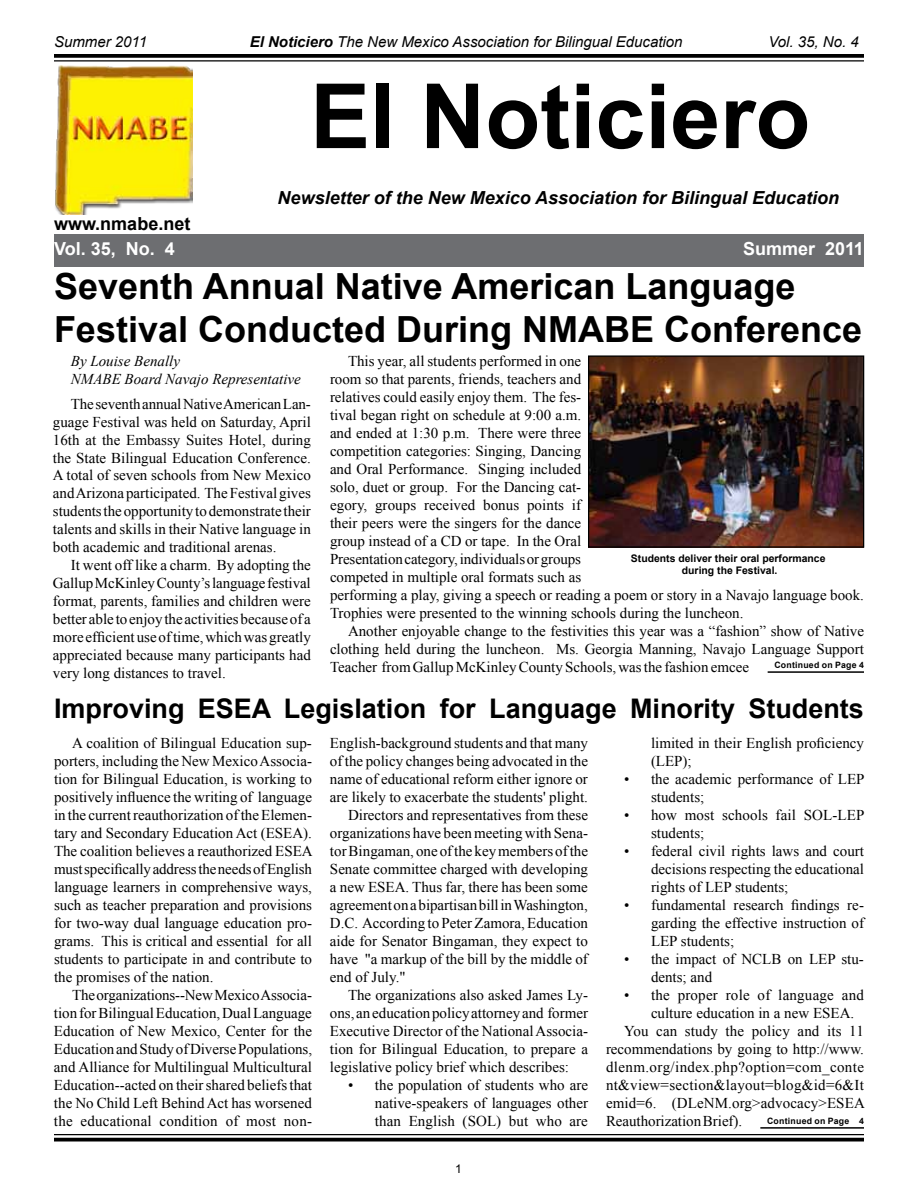
<style>
.page{position:relative;width:918px;height:1188px;background:#fff}
.page>*{position:absolute;margin:0;border:0;box-sizing:border-box;transform-origin:0 0}
.t1{font:700 90px "Arial";color:#000}
.t2{font:700 36px/43.2px "Arial";color:#000}
.t3{font:700 27px "Arial";color:#000}
.t4{font:italic 700 18px "Arial";color:#000}
.t5{font:700 18px "Arial";color:#fff}
.t6{font:700 18px "Arial";color:#000}
.t7{font:15px/18px "Times New Roman";color:#000;text-align:justify}
.t8{font:italic 15px "Arial";color:#000}
.t9{font:italic 15px/18px "Times New Roman";color:#000}
.t10{font:15px "Times New Roman";letter-spacing:.025em;color:#000}
.t11{font:15px "Times New Roman";letter-spacing:.02em;color:#000}
.t12{font:12px "Arial";color:#000}
.t13{font:700 10.35px/12.5px "Arial";color:#000;text-align:center}
.t14{font:700 8.7px "Arial";letter-spacing:.025em;color:#000}
.s1{font-weight:700}
</style>
<div class="page">
<svg style="left:54px;top:54px;width:810px;height:4px;background:#0f0f0f"></svg>
<hr style="left:54px;top:60px;width:810px;height:2px;background:#000">
<hr style="left:54px;top:1134px;width:810px;height:1px;background:#000">
<svg style="left:54px;top:1138px;width:810px;height:4px;background:#1f1f1f"></svg>
<hr style="left:768px;top:671px;width:96px;height:2px;background:#000">
<img style="left:590px;top:357px;width:272px;height:189px">
<div style="left:588px;top:355px;width:276px;height:193px;border:1px solid #000"></div>
<hr style="left:760px;top:1127px;width:104px;height:2px;background:#000">
<div style="left:54px;top:234px;width:810px;height:33px;background:#6d6e71"></div>
<img style="left:55px;top:65px;width:137px;height:149px">
<p class="t8" style="left:54px;top:32px;width:95px">Summer 2011</p>
<p class="t8" style="left:250px;top:32px;width:434px"><span class="s1">El Noticiero</span> The New Mexico Association for Bilingual Education</p>
<p class="t8" style="left:769px;top:32px;width:92px">Vol. 35, No. 4</p>
<h1 class="t1" style="left:310px;top:57px;width:502px">El Noticiero</h1>
<p class="t6" style="left:54px;top:212px;width:138px">www.nmabe.net</p>
<p class="t4" style="left:278px;top:186px;width:563px">Newsletter of the New Mexico Association for Bilingual Education</p>
<p class="t5" style="left:54px;top:237px;width:122px">Vol. 35, No. 4</p>
<p class="t5" style="left:743px;top:237px;width:122px">Summer 2011</p>
<h2 class="t2" style="left:54px;top:266px;width:810px">Seventh Annual Native American Language<br>Festival Conducted During NMABE Conference</h2>
<p class="t9" style="left:71px;top:352px;width:232px">By Louise Benally<br>NMABE Board Navajo Representative</p>
<p class="t7" style="left:53px;top:394px;width:260px;text-indent:18px">The seventh annual Native American Lan&shy;guage Festival was held on Saturday, April 16th at the Embassy Suites Hotel, during the State Bilingual Education Conference.<br>A total of seven schools from New Mexico and Arizona participated. The Festival gives students the opportunity to demonstrate their talents and skills in their Native language in both academic and traditional arenas.</p>
<p class="t7" style="left:53px;top:556px;width:260px;text-indent:18px">It went off like a charm. By adopting the Gallup McKinley County’s language festival format, parents, families and children were better able to enjoy the activities because of a more efficient use of time, which was greatly appreciated because many participants had very long distances to travel.</p>
<h3 class="t3" style="left:54px;top:690px;width:811px">Improving ESEA Legislation for Language Minority Students</h3>
<p class="t7" style="left:54px;top:734px;width:260px;text-indent:18px">A coalition of Bilingual Education sup&shy;porters, including the New Mexico Associa&shy;tion for Bilingual Education, is working to positively influence the writing of language in the current reauthorization of the Elemen&shy;tary and Secondary Education Act (ESEA).<br>The coalition believes a reauthorized ESEA must specifically address the needs of English language learners in comprehensive ways, such as teacher preparation and provisions for two-way dual language education pro&shy;grams. This is critical and essential for all students to participate in and contribute to the promises of the nation.</p>
<p class="t7" style="left:54px;top:986px;width:260px;text-indent:18px">The organizations--New Mexico Associa&shy;tion for Bilingual Education, Dual Language Education of New Mexico, Center for the Education and Study of Diverse Populations, and Alliance for Multilingual Multicultural Education--acted on their shared beliefs that the No Child Left Behind Act has worsened the educational condition of most non-</p>
<p class="t7" style="left:330px;top:352px;width:535px;text-align:left;text-indent:18px">This year, all students performed in one<br>room so that parents, friends, teachers and<br>relatives could easily enjoy them. The fes-<br>tival began right on schedule at 9:00 a.m.<br>and ended at 1:30 p.m. There were three<br>competition categories: Singing, Dancing<br>and Oral Performance. Singing included<br>solo, duet or group. For the Dancing cat-<br>egory, groups received bonus points if<br>their peers were the singers for the dance<br>group instead of a CD or tape. In the Oral<br>Presentation category, individuals or groups<br>competed in multiple oral formats such as<br>performing a play, giving a speech or reading a poem or story in a Navajo language book.<br>Trophies were presented to the winning schools during the luncheon.</p>
<p class="t7" style="left:330px;top:622px;width:536px;text-indent:18px">Another enjoyable change to the festivities this year was a “fashion” show of Native clothing held during the luncheon. Ms. Georgia Manning, Navajo Language Support Teacher from Gallup McKinley County Schools, was the fashion emcee</p>
<p class="t13" style="left:631px;top:552px;width:196px">Students deliver their oral performance during the Festival.</p>
<p class="t14" style="left:774px;top:659px;width:91px">Continued on Page 4</p>
<p class="t7" style="left:330px;top:733px;width:260px">English-background students and that many</p>
<p class="t7" style="left:330px;top:751px;width:259px">of the policy changes being advocated in the</p>
<p class="t7" style="left:330px;top:769px;width:259px">name of educational reform either ignore or</p>
<p class="t7" style="left:330px;top:787px;width:260px">are likely to exacerbate the students' plight.</p>
<p class="t7" style="left:348px;top:805px;width:242px">Directors and representatives from these</p>
<p class="t7" style="left:330px;top:823px;width:260px">organizations have been meeting with Sena-</p>
<p class="t7" style="left:330px;top:841px;width:260px">tor Bingaman, one of the key members of the</p>
<p class="t7" style="left:330px;top:859px;width:260px">Senate committee charged with developing</p>
<p class="t7" style="left:330px;top:877px;width:259px">a new ESEA. Thus far, there has been some</p>
<p class="t7" style="left:330px;top:895px;width:259px">agreement on a bipartisan bill in Washington,</p>
<p class="t7" style="left:330px;top:913px;width:260px">D.C. According to Peter Zamora, Education</p>
<p class="t7" style="left:330px;top:931px;width:260px">aide for Senator Bingaman, they expect to</p>
<p class="t7" style="left:330px;top:949px;width:259px">have "a markup of the bill by the middle of</p>
<p class="t7" style="left:330px;top:967px;width:77px">end of July."</p>
<p class="t7" style="left:348px;top:985px;width:241px">The organizations also asked James Ly-</p>
<p class="t7" style="left:330px;top:1003px;width:260px">ons, an education policy attorney and former</p>
<p class="t7" style="left:330px;top:1021px;width:260px">Executive Director of the National Associa-</p>
<p class="t7" style="left:330px;top:1039px;width:259px">tion for Bilingual Education, to prepare a</p>
<p class="t7" style="left:330px;top:1057px;width:241px">legislative policy brief which describes:</p>
<p class="t7" style="left:375px;top:1075px;width:215px;text-indent:-27px">• the population of students who are native-speakers of languages other than English (SOL) but who are</p>
<p class="t7" style="left:651px;top:734px;width:214px">limited in their English proficiency (LEP);</p>
<p class="t7" style="left:651px;top:770px;width:215px;text-indent:-27px">• the academic performance of LEP students;</p>
<p class="t7" style="left:651px;top:806px;width:215px;text-indent:-27px">• how most schools fail SOL-LEP students;</p>
<p class="t7" style="left:651px;top:842px;width:215px;text-indent:-27px">• federal civil rights laws and court decisions respecting the educational rights of LEP students;</p>
<p class="t7" style="left:651px;top:896px;width:215px;text-indent:-27px">• fundamental research findings re&shy;garding the effective instruction of LEP students;</p>
<p class="t7" style="left:651px;top:950px;width:214px;text-indent:-27px">• the impact of NCLB on LEP stu&shy;dents; and</p>
<p class="t7" style="left:624px;top:986px;width:241px">• the proper role of language and</p>
<p class="t7" style="left:651px;top:1004px;width:205px">culture education in a new ESEA.</p>
<p class="t7" style="left:624px;top:1022px;width:241px">You can study the policy and its 11</p>
<p class="t7" style="left:606px;top:1040px;width:260px">recommendations by going to http://www.</p>
<p class="t10" style="left:606px;top:1057px;width:260px">dlenm.org/index.php?option=com_conte</p>
<p class="t11" style="left:606px;top:1075px;width:260px">nt&amp;view=section&amp;layout=blog&amp;id=6&amp;It</p>
<p class="t7" style="left:606px;top:1094px;width:260px">emid=6. (DLeNM.org&gt;advocacy&gt;ESEA</p>
<p class="t7" style="left:606px;top:1112px;width:138px">Reauthorization Brief).</p>
<p class="t14" style="left:767px;top:1115px;width:98px">Continued on Page 4</p>
<p class="t12" style="left:455px;top:1161px;width:8px">1</p>
</div>
